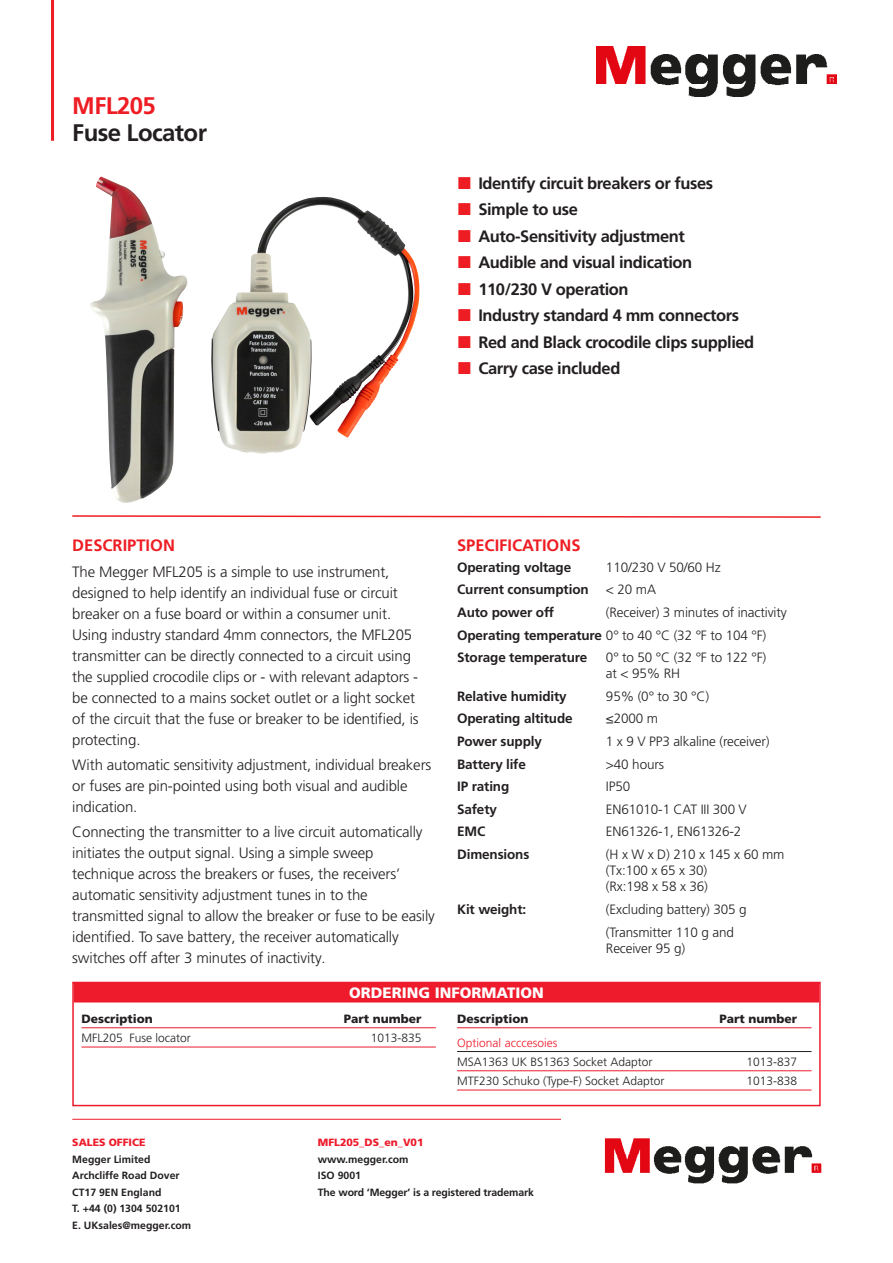
<style>
.page{position:relative;width:893px;height:1263px;background:#fff}
.page>*{position:absolute;margin:0;border:0;box-sizing:border-box;transform-origin:0 0}
.t1{font:700 24px "Frutiger LT Pro";letter-spacing:-.025em;color:#231f20}
.t2{font:700 24px "Frutiger LT Pro";letter-spacing:-.025em;color:#ee1d23}
.t3{font:700 16.5px "Frutiger LT Pro";letter-spacing:-.025em;color:#231f20}
.Body_Header{font:700 16.5px "Frutiger LT Pro";color:#ee1d23}
.Body{font:300 15px/21px "Frutiger LT Pro";letter-spacing:-.01em;color:#231f20}
.Ordering_Information{font:900 15px "Frutiger LT Pro";color:#fff}
.Speciicaitons_Body{font:300 13.5px/16.2px "Frutiger LT Pro";letter-spacing:-.01em;color:#231f20}
.Speciicaitons_Body-2{font:700 13.5px "Frutiger LT Pro";letter-spacing:-.01em;color:#231f20}
.Item__Qty__Cat__No{font:300 12px "Frutiger LT Pro";color:#231f20}
.Item__Qty__Cat__No-2{font:900 12px "Frutiger LT Pro";color:#231f20}
.Included_Optional_Ac{font:300 12px "Frutiger LT Pro";color:#ee1b2c}
.t4{font:700 10.5px/16.5px "Frutiger LT Pro";color:#231f20}
.t5{font:900 10.5px "Frutiger LT Pro";color:#ee1b2c}
.s1{font-weight:700}
</style>
<div class="page">
<hr style="left:72px;top:1119px;width:749px;height:1px;background:#ee1b2c">
<img style="left:561px;top:1106px;width:261px;height:78px">
<div style="left:74px;top:983px;width:745px;height:19px;background:#ee1b2c"></div>
<hr style="left:81px;top:1027px;width:355px;height:1px;background:#ee1b2c">
<hr style="left:81px;top:1047px;width:355px;height:1px;background:#ee1b2c">
<hr style="left:457px;top:1027px;width:354px;height:1px;background:#ee1b2c">
<hr style="left:457px;top:1051px;width:354px;height:1px;background:#231f20">
<hr style="left:457px;top:1070px;width:354px;height:1px;background:#ee1b2c">
<hr style="left:457px;top:1090px;width:354px;height:1px;background:#ee1b2c">
<div style="left:72px;top:982px;width:749px;height:124px;border:2px solid #ee1b2c"></div>
<hr style="left:51px;top:0;width:3px;height:141px;background:#ee1d23">
<img style="left:596px;top:47px;width:240px;height:50px">
<svg style="left:72px;top:515px;width:749px;height:3px"></svg>
<img style="left:90px;top:176px;width:268px;height:327px">
<h1 class="t2" style="left:72px;top:91px;width:85px">MFL205</h1>
<h1 class="t1" style="left:72px;top:118px;width:136px">Fuse Locator</h1>
<p class="t3" style="left:478px;top:173px;width:236px">Identify circuit breakers or fuses</p>
<p class="t3" style="left:478px;top:200px;width:101px">Simple to use</p>
<p class="t3" style="left:478px;top:226px;width:208px">Auto-Sensitivity adjustment</p>
<p class="t3" style="left:478px;top:253px;width:215px">Audible and visual indication</p>
<p class="t3" style="left:478px;top:279px;width:152px">110/230 V operation</p>
<p class="t3" style="left:478px;top:306px;width:262px">Industry standard 4 mm connectors</p>
<p class="t3" style="left:478px;top:332px;width:277px">Red and Black crocodile clips supplied</p>
<p class="t3" style="left:478px;top:359px;width:144px">Carry case included</p>
<p class="Body_Header" style="left:72px;top:536px;width:104px">DESCRIPTION</p>
<p class="Body" style="left:72px;top:561px;width:348px">The Megger MFL205 is a simple to use instrument, designed to help identify an individual fuse or circuit breaker on a fuse board or within a consumer unit.<br>Using industry standard 4mm connectors, the MFL205 transmitter can be directly connected to a circuit using the supplied crocodile clips or - with relevant adaptors - be connected to a mains socket outlet or a light socket of the circuit that the fuse or breaker to be identified, is protecting.</p>
<p class="Body" style="left:72px;top:754px;width:361px">With automatic sensitivity adjustment, individual breakers or fuses are pin-pointed using both visual and audible indication.</p>
<p class="Body" style="left:72px;top:821px;width:364px">Connecting the transmitter to a live circuit automatically initiates the output signal. Using a simple sweep technique across the breakers or fuses, the receivers’ automatic sensitivity adjustment tunes in to the transmitted signal to allow the breaker or fuse to be easily identified. To save battery, the receiver automatically switches off after 3 minutes of inactivity.</p>
<p class="Body_Header" style="left:457px;top:536px;width:125px">SPECIFICATIONS</p>
<p class="Speciicaitons_Body-2" style="left:457px;top:559px;width:116px">Operating voltage</p>
<p class="Speciicaitons_Body" style="left:606px;top:559px;width:116px">110/230 V 50/60 Hz</p>
<p class="Speciicaitons_Body-2" style="left:457px;top:582px;width:133px">Current consumption</p>
<p class="Speciicaitons_Body" style="left:606px;top:582px;width:52px">&lt; 20 mA</p>
<p class="Speciicaitons_Body-2" style="left:457px;top:604px;width:99px">Auto power off</p>
<p class="Speciicaitons_Body" style="left:606px;top:604px;width:182px">(Receiver) 3 minutes of inactivity</p>
<p class="Speciicaitons_Body" style="left:457px;top:627px;width:311px"><span class="s1">Operating temperature</span> 0° to 40 °C (32 °F to 104 °F)</p>
<p class="Speciicaitons_Body-2" style="left:457px;top:649px;width:132px">Storage temperature</p>
<p class="Speciicaitons_Body" style="left:606px;top:649px;width:162px">0° to 50 °C (32 °F to 122 °F) at &lt; 95% RH</p>
<p class="Speciicaitons_Body-2" style="left:457px;top:688px;width:111px">Relative humidity</p>
<p class="Speciicaitons_Body" style="left:606px;top:688px;width:105px">95% (0° to 30 °C)</p>
<p class="Speciicaitons_Body-2" style="left:457px;top:711px;width:117px">Operating altitude</p>
<p class="Speciicaitons_Body" style="left:606px;top:711px;width:54px">≤2000 m</p>
<p class="Speciicaitons_Body-2" style="left:457px;top:733px;width:86px">Power supply</p>
<p class="Speciicaitons_Body" style="left:606px;top:733px;width:165px">1 x 9 V PP3 alkaline (receiver)</p>
<p class="Speciicaitons_Body-2" style="left:457px;top:756px;width:70px">Battery life</p>
<p class="Speciicaitons_Body" style="left:606px;top:756px;width:60px">&gt;40 hours</p>
<p class="Speciicaitons_Body-2" style="left:457px;top:778px;width:54px">IP rating</p>
<p class="Speciicaitons_Body" style="left:606px;top:778px;width:26px">IP50</p>
<p class="Speciicaitons_Body-2" style="left:457px;top:801px;width:41px">Safety</p>
<p class="Speciicaitons_Body" style="left:606px;top:801px;width:142px">EN61010-1 CAT III 300 V</p>
<p class="Speciicaitons_Body-2" style="left:457px;top:824px;width:30px">EMC</p>
<p class="Speciicaitons_Body" style="left:606px;top:824px;width:137px">EN61326-1, EN61326-2</p>
<p class="Speciicaitons_Body-2" style="left:457px;top:846px;width:74px">Dimensions</p>
<p class="Speciicaitons_Body" style="left:606px;top:846px;width:180px">(H x W x D) 210 x 145 x 60 mm (Tx:100 x 65 x 30)<br>(Rx:198 x 58 x 36)</p>
<p class="Speciicaitons_Body-2" style="left:457px;top:901px;width:71px">Kit weight:</p>
<p class="Speciicaitons_Body" style="left:606px;top:901px;width:142px">(Excluding battery) 305 g</p>
<p class="Speciicaitons_Body" style="left:606px;top:924px;width:129px">(Transmitter 110 g and<br>Receiver 95 g)</p>
<p class="Ordering_Information" style="left:349px;top:983px;width:196px">ORDERING INFORMATION</p>
<p class="Item__Qty__Cat__No-2" style="left:81px;top:1012px;width:73px">Description</p>
<p class="Item__Qty__Cat__No-2" style="left:344px;top:1012px;width:79px">Part number</p>
<p class="Item__Qty__Cat__No" style="left:81px;top:1031px;width:111px">MFL205 Fuse locator</p>
<p class="Item__Qty__Cat__No" style="left:371px;top:1031px;width:52px">1013-835</p>
<p class="Item__Qty__Cat__No-2" style="left:457px;top:1012px;width:73px">Description</p>
<p class="Item__Qty__Cat__No-2" style="left:720px;top:1012px;width:79px">Part number</p>
<p class="Included_Optional_Ac" style="left:457px;top:1036px;width:102px">Optional acccesoies</p>
<p class="Item__Qty__Cat__No" style="left:457px;top:1055px;width:197px">MSA1363 UK BS1363 Socket Adaptor</p>
<p class="Item__Qty__Cat__No" style="left:747px;top:1055px;width:52px">1013-837</p>
<p class="Item__Qty__Cat__No" style="left:457px;top:1074px;width:209px">MTF230 Schuko (Type-F) Socket Adaptor</p>
<p class="Item__Qty__Cat__No" style="left:747px;top:1074px;width:52px">1013-838</p>
<p class="t5" style="left:72px;top:1136px;width:75px">SALES OFFICE</p>
<p class="t4" style="left:72px;top:1151px;width:120px">Megger Limited<br>Archcliffe Road Dover<br>CT17 9EN England<br>T. +44 (0) 1304 502101<br>E. UKsales@megger.com</p>
<p class="t5" style="left:318px;top:1136px;width:107px">MFL205_DS_en_V01</p>
<p class="t4" style="left:318px;top:1151px;width:218px">www.megger.com<br>ISO 9001<br>The word ‘Megger’ is a registered trademark</p>
</div>
